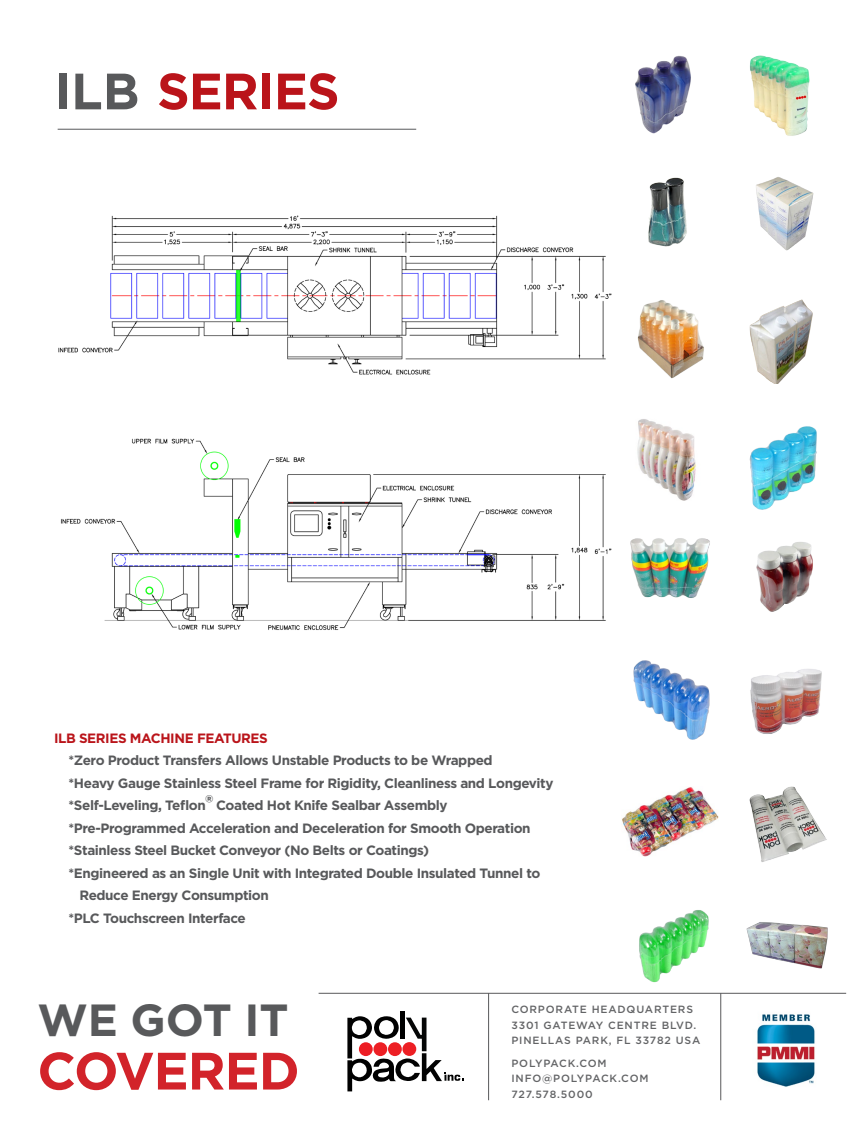
<style>
.page{position:relative;width:864px;height:1134px;background:#fff}
.page>*{position:absolute;margin:0;border:0;box-sizing:border-box;transform-origin:0 0}
.t1{font:700 52.5px "Gotham";letter-spacing:-.02em;color:#d2232a}
.t2{font:700 51px "Gotham";letter-spacing:-.02em;color:#ba141a}
.t3{font:700 45px "Gotham";color:#58595b}
.t4{font:700 13.5px "Gotham";letter-spacing:-.03em;color:#58595b}
.t5{font:700 13.5px "Gotham";letter-spacing:-.03em;color:#ba141a}
.t6{font:500 10.5px/15.8px "Gotham";letter-spacing:.08em;color:#636466}
.s1{color:#58595b}
.s2{font-size:21px}
</style>
<div class="page">
<div style="left:400px;top:1011px;width:5px;height:28px;background:#000"></div>
<svg style="left:347px;top:1016px;width:117px;height:75px"></svg>
<hr style="left:58px;top:129px;width:358px;height:1px;background:#58595b">
<hr style="left:319px;top:993px;width:527px;height:1px;background:#58595b">
<hr style="left:488px;top:993px;width:1px;height:107px;background:#58595b">
<img style="left:58px;top:215px;width:554px;height:415px">
<hr style="left:720px;top:993px;width:1px;height:107px;background:#58595b">
<img style="left:757px;top:1014px;width:58px;height:73px">
<img style="left:635px;top:55px;width:56px;height:79px">
<img style="left:750px;top:55px;width:60px;height:81px">
<img style="left:648px;top:177px;width:39px;height:70px">
<img style="left:756px;top:177px;width:58px;height:74px">
<img style="left:637px;top:300px;width:67px;height:79px">
<img style="left:749px;top:299px;width:64px;height:85px">
<img style="left:637px;top:419px;width:59px;height:82px">
<img style="left:749px;top:426px;width:68px;height:83px">
<img style="left:630px;top:538px;width:80px;height:60px">
<img style="left:756px;top:542px;width:57px;height:70px">
<img style="left:633px;top:660px;width:77px;height:80px">
<img style="left:750px;top:669px;width:72px;height:65px">
<img style="left:622px;top:787px;width:96px;height:69px">
<img style="left:749px;top:786px;width:78px;height:76px">
<img style="left:639px;top:910px;width:70px;height:73px">
<img style="left:746px;top:922px;width:82px;height:47px">
<p class="t2" style="left:54px;top:57px;width:287px"><span class="s1">ILB</span> SERIES</p>
<p class="t5" style="left:54px;top:729px;width:215px">ILB SERIES MACHINE FEATURES</p>
<p class="t4" style="left:69px;top:751px;width:426px">*Zero Product Transfers Allows Unstable Products to be Wrapped</p>
<p class="t4" style="left:69px;top:774px;width:487px">*Heavy Gauge Stainless Steel Frame for Rigidity, Cleanliness and Longevity</p>
<p class="t4" style="left:69px;top:796px;width:381px">*Self-Leveling, Teflon<span class="s2">®</span> Coated Hot Knife Sealbar Assembly</p>
<p class="t4" style="left:69px;top:819px;width:464px">*Pre-Programmed Acceleration and Deceleration for Smooth Operation</p>
<p class="t4" style="left:69px;top:841px;width:362px">*Stainless Steel Bucket Conveyor (No Belts or Coatings)</p>
<p class="t4" style="left:69px;top:864px;width:473px">*Engineered as an Single Unit with Integrated Double Insulated Tunnel to</p>
<p class="t4" style="left:80px;top:886px;width:191px">Reduce Energy Consumption</p>
<p class="t4" style="left:69px;top:909px;width:179px">*PLC Touchscreen Interface</p>
<p class="t3" style="left:37px;top:990px;width:253px">WE GOT IT</p>
<p class="t1" style="left:37px;top:1036px;width:264px">COVERED</p>
<p class="t6" style="left:511px;top:1001px;width:143px">CORPORATE HEADQUARTER</p>
<p class="t6" style="left:686px;top:1001px;width:8px">S</p>
<p class="t6" style="left:511px;top:1017px;width:50px">3301 GATE</p>
<p class="t6" style="left:576px;top:1017px;width:66px">WAY CE NTRE</p>
<p class="t6" style="left:662px;top:1017px;width:36px">BLVD.</p>
<p class="t6" style="left:511px;top:1033px;width:73px">PINELLAS PAR</p>
<p class="t6" style="left:600px;top:1033px;width:101px">K, FL 33782 USA</p>
<p class="t6" style="left:511px;top:1055px;width:41px">PO LYPAC</p>
<p class="t6" style="left:511px;top:1055px;width:97px;text-indent:56px">K.CO M<br>INFO@POLYPAC</p>
<p class="t6" style="left:610px;top:1071px;width:40px">K.CO M</p>
<p class="t6" style="left:511px;top:1086px;width:83px">727.578.5000</p>
</div>
